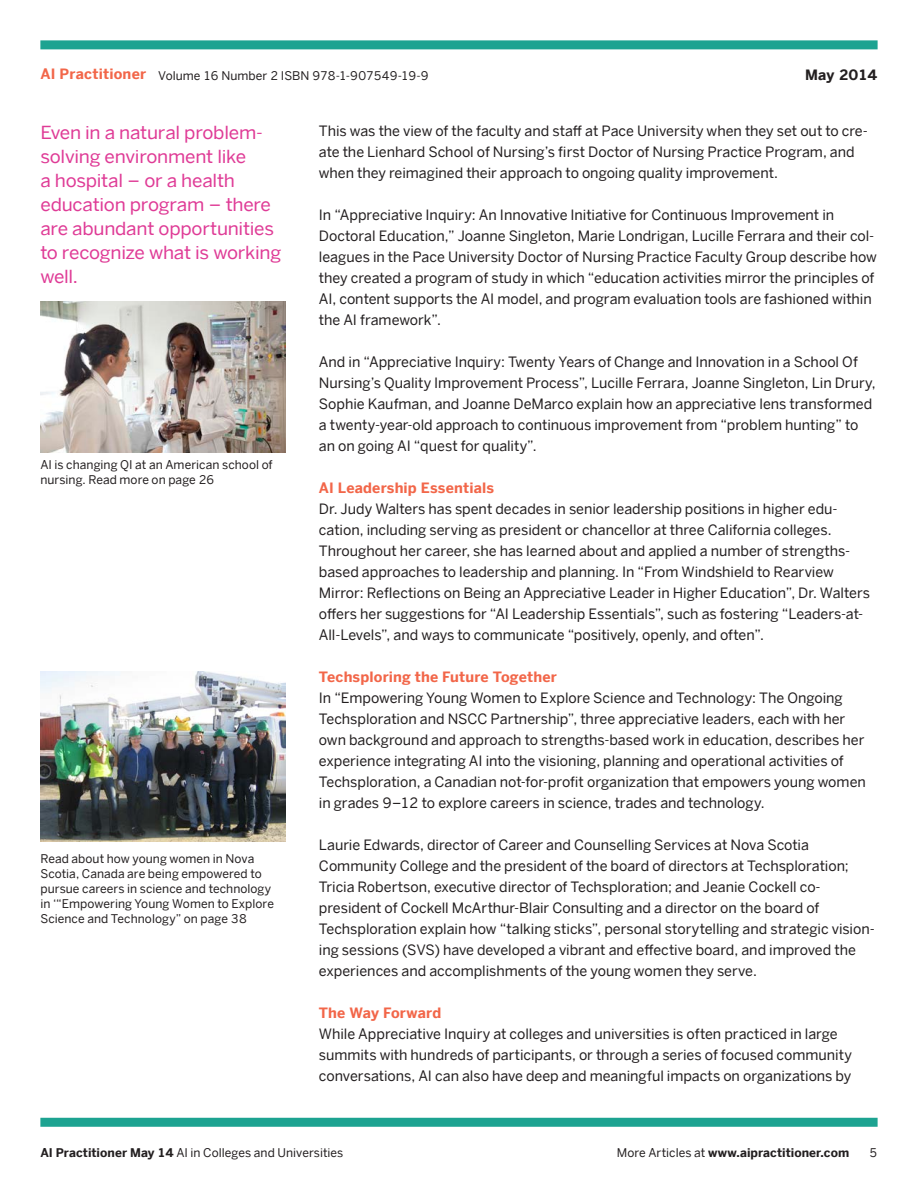
<style>
.page{position:relative;width:918px;height:1188px;background:#fff}
.page>*{position:absolute;margin:0;border:0;box-sizing:border-box;transform-origin:0 0}
.article_pullout_quot{font:18px/24px "Benton Sans";letter-spacing:-.015em;color:#df3b96;scale:1.05 1}
.t1{font:14.25px/21px "Benton Sans";color:#231f20}
.article_subheading{font:700 14.25px "Benton Sans";letter-spacing:.01em;color:#f26649}
.t2{font:700 14.25px "Benton Sans";color:#231f20}
.footnotes{font:12px/15px "Benton Sans";letter-spacing:.005em;color:#231f20}
.t3{font:700 12px "Benton Sans";letter-spacing:.005em;color:#231f20}
.s1{font-weight:700}
.s2{font-weight:400}
</style>
<div class="page">
<div style="left:40px;top:40px;width:838px;height:9px;background:#1da391"></div>
<div style="left:40px;top:1118px;width:838px;height:9px;background:#1da391"></div>
<img style="left:40px;top:672px;width:246px;height:170px">
<img style="left:40px;top:301px;width:246px;height:151px">
<p class="article_subheading" style="left:40px;top:66px;width:107px">AI Practitioner</p>
<p class="t2" style="left:805px;top:66px;width:74px">May 2014</p>
<p class="footnotes" style="left:158px;top:68px;width:272px">Volume 16 Number 2 ISBN 978-1-907549-19-9</p>
<p class="article_pullout_quot" style="left:40px;top:120px;width:231px">Even in a natural problem&shy;solving environment like<br>a hospital – or a health education program – there are abundant opportunities to recognize what is working well.</p>
<p class="footnotes" style="left:40px;top:457px;width:234px">AI is changing QI at an American school of nursing. Read more on page 26</p>
<p class="footnotes" style="left:40px;top:851px;width:235px">Read about how young women in Nova Scotia, Canada are being empowered to pursue careers in science and technology in ‘“Empowering Young Women to Explore Science and Technology” on page 38</p>
<p class="t1" style="left:319px;top:120px;width:551px">This was the view of the faculty and staff at Pace University when they set out to cre&shy;ate the Lienhard School of Nursing’s first Doctor of Nursing Practice Program, and when they reimagined their approach to ongoing quality improvement.</p>
<p class="t1" style="left:319px;top:204px;width:560px">In “Appreciative Inquiry: An Innovative Initiative for Continuous Improvement in Doctoral Education,” Joanne Singleton, Marie Londrigan, Lucille Ferrara and their col&shy;leagues in the Pace University Doctor of Nursing Practice Faculty Group describe how they created a program of study in which “education activities mirror the principles of AI, content supports the AI model, and program evaluation tools are fashioned within the AI framework”.</p>
<p class="t1" style="left:319px;top:351px;width:558px">And in “Appreciative Inquiry: Twenty Years of Change and Innovation in a School Of Nursing’s Quality Improvement Process”, Lucille Ferrara, Joanne Singleton, Lin Drury, Sophie Kaufman, and Joanne DeMarco explain how an appreciative lens transformed a twenty-year-old approach to continuous improvement from “problem hunting” to an on going AI “quest for quality”.</p>
<p class="article_subheading" style="left:319px;top:479px;width:177px">AI Leadership Essentials</p>
<p class="t1" style="left:319px;top:498px;width:553px">Dr. Judy Walters has spent decades in senior leadership positions in higher edu&shy;cation, including serving as president or chancellor at three California colleges.<br>Throughout her career, she has learned about and applied a number of strengths&shy;based approaches to leadership and planning. In “From Windshield to Rearview Mirror: Reflections on Being an Appreciative Leader in Higher Education”, Dr. Walters offers her suggestions for “AI Leadership Essentials”, such as fostering “Leaders-at-All-Levels”, and ways to communicate “positively, openly, and often”.</p>
<p class="article_subheading" style="left:319px;top:668px;width:239px">Techsploring the Future Together</p>
<p class="t1" style="left:319px;top:687px;width:549px">In “Empowering Young Women to Explore Science and Technology: The Ongoing Techsploration and NSCC Partnership”, three appreciative leaders, each with her own background and approach to strengths-based work in education, describes her experience integrating AI into the visioning, planning and operational activities of Techsploration, a Canadian not-for-profit organization that empowers young women in grades 9–12 to explore careers in science, trades and technology.</p>
<p class="t1" style="left:319px;top:834px;width:557px">Laurie Edwards, director of Career and Counselling Services at Nova Scotia Community College and the president of the board of directors at Techsploration; Tricia Robertson, executive director of Techsploration; and Jeanie Cockell co&shy;president of Cockell McArthur-Blair Consulting and a director on the board of Techsploration explain how “talking sticks”, personal storytelling and strategic vision&shy;ing sessions (SVS) have developed a vibrant and effective board, and improved the experiences and accomplishments of the young women they serve.</p>
<p class="article_subheading" style="left:319px;top:1004px;width:124px">The Way Forward</p>
<p class="t1" style="left:319px;top:1023px;width:535px">While Appreciative Inquiry at colleges and universities is often practiced in large summits with hundreds of participants, or through a series of focused community conversations, AI can also have deep and meaningful impacts on organizations by</p>
<p class="footnotes" style="left:40px;top:1145px;width:305px"><span class="s1">AI Practitioner May 14</span> AI in Colleges and Universities</p>
<p class="t3" style="left:617px;top:1146px;width:234px"><span class="s2">More Articles at</span> www.aipractitioner.com</p>
<p class="footnotes" style="left:869px;top:1145px;width:10px">5</p>
</div>
